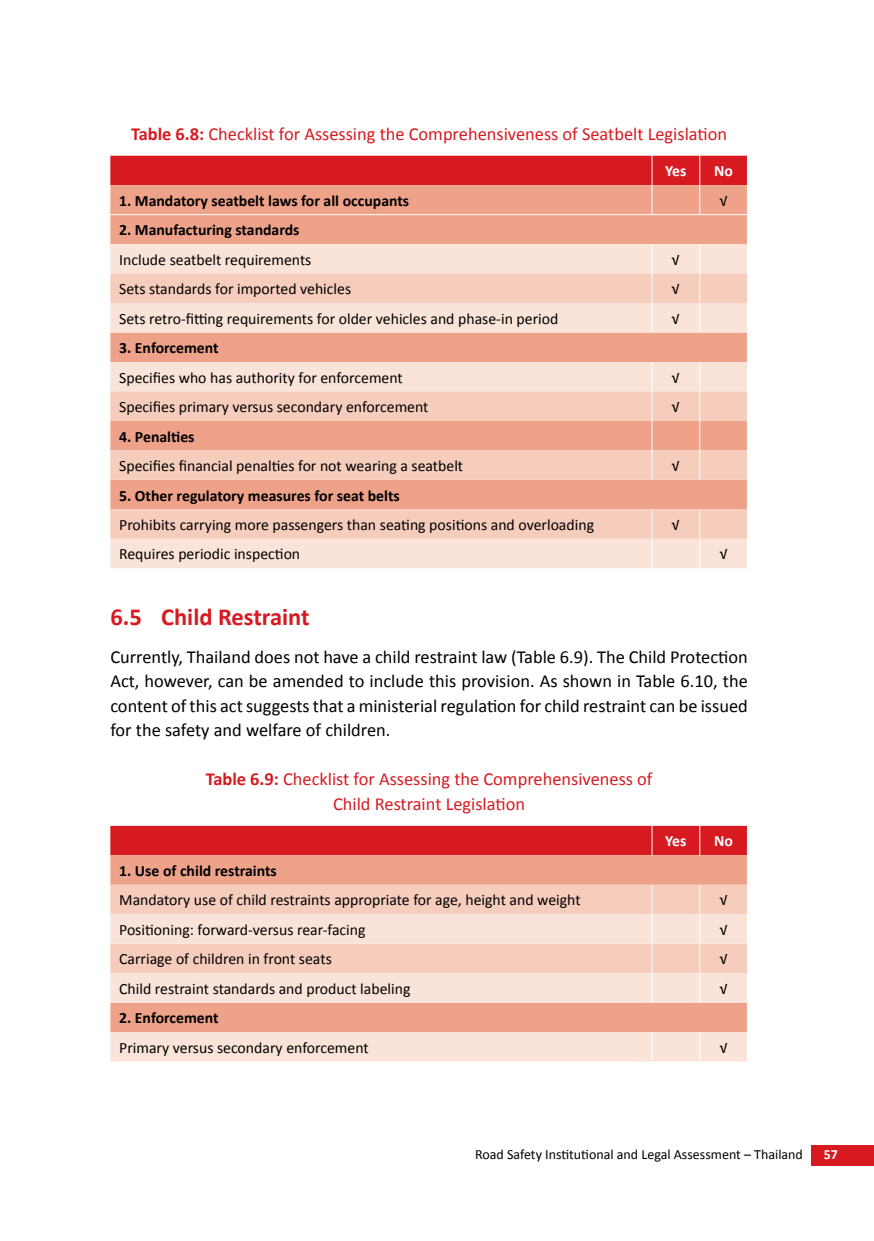
<style>
.page{position:relative;width:874px;height:1241px;background:#fff}
.page>*{position:absolute;margin:0;border:0;box-sizing:border-box;transform-origin:0 0}
.t1{font:700 24.5px "Calibri";color:#d71920}
.t2{font:18.38px/24.5px "Calibri";color:#000;text-align:justify}
.t3{font:18.38px/24.5px "Calibri";color:#d71920;text-align:center}
.t4{font:15.75px "Calibri";color:#000}
.t5{font:700 15.75px "Calibri";color:#000}
.t6{font:700 15.75px "Calibri";color:#fff}
.t7{font:14px "Calibri";color:#000}
.t8{font:700 14px "Calibri";color:#fff}
.s1{font-weight:700}
</style>
<div class="page">
<div style="left:810px;top:1144px;width:63px;height:21px;background:#d71920"></div>
<div style="left:110px;top:538px;width:636px;height:30px;background:#fae4d9"></div>
<svg style="left:110px;top:273px;width:636px;height:265px;background:#f3c4b2"></svg>
<hr style="left:651px;top:273px;width:1px;height:30px;background:#fff">
<hr style="left:699px;top:273px;width:1px;height:30px;background:#fff">
<svg style="left:651px;top:303px;width:1px;height:29px"></svg>
<svg style="left:699px;top:303px;width:1px;height:29px"></svg>
<svg style="left:746px;top:303px;width:1px;height:29px"></svg>
<svg style="left:651px;top:362px;width:1px;height:29px"></svg>
<svg style="left:699px;top:362px;width:1px;height:29px"></svg>
<svg style="left:746px;top:362px;width:1px;height:29px"></svg>
<hr style="left:651px;top:391px;width:1px;height:30px;background:#fff">
<hr style="left:699px;top:391px;width:1px;height:30px;background:#fff">
<svg style="left:651px;top:421px;width:1px;height:29px"></svg>
<svg style="left:699px;top:421px;width:1px;height:29px"></svg>
<svg style="left:746px;top:421px;width:1px;height:29px"></svg>
<hr style="left:651px;top:450px;width:1px;height:30px;background:#fff">
<hr style="left:699px;top:450px;width:1px;height:30px;background:#fff">
<svg style="left:651px;top:509px;width:1px;height:29px"></svg>
<svg style="left:699px;top:509px;width:1px;height:29px"></svg>
<hr style="left:651px;top:538px;width:1px;height:30px;background:#fff">
<hr style="left:699px;top:538px;width:1px;height:30px;background:#fff">
<svg style="left:110px;top:156px;width:637px;height:117px;background:#ea9083"></svg>
<svg style="left:746px;top:480px;width:1px;height:58px"></svg>
<hr style="left:110px;top:214px;width:541px;height:1px;background:#fff">
<hr style="left:651px;top:214px;width:48px;height:1px;background:#fff">
<hr style="left:699px;top:214px;width:48px;height:1px;background:#fff">
<div style="left:110px;top:884px;width:636px;height:30px;background:#f6cdbc"></div>
<svg style="left:110px;top:914px;width:636px;height:147px;background:#f6d2c3"></svg>
<hr style="left:651px;top:884px;width:1px;height:30px;background:#fff">
<hr style="left:699px;top:884px;width:1px;height:30px;background:#fff">
<svg style="left:651px;top:914px;width:1px;height:29px"></svg>
<svg style="left:699px;top:914px;width:1px;height:29px"></svg>
<svg style="left:746px;top:914px;width:1px;height:29px"></svg>
<hr style="left:651px;top:943px;width:1px;height:30px;background:#fff">
<hr style="left:699px;top:943px;width:1px;height:30px;background:#fff">
<svg style="left:651px;top:973px;width:1px;height:29px"></svg>
<svg style="left:699px;top:973px;width:1px;height:29px"></svg>
<hr style="left:651px;top:1031px;width:1px;height:30px;background:#fff">
<hr style="left:699px;top:1031px;width:1px;height:30px;background:#fff">
<svg style="left:746px;top:973px;width:1px;height:58px"></svg>
<svg style="left:110px;top:825px;width:637px;height:59px;background:#e26057"></svg>
<p class="t3" style="left:131px;top:121px;width:597px"><span class="s1">Table 6.8:</span> Checklist for Assessing the Comprehensiveness of Seatbelt Legislation</p>
<p class="t6" style="left:665px;top:161px;width:23px">Yes</p>
<p class="t6" style="left:713px;top:161px;width:20px">No</p>
<p class="t5" style="left:119px;top:190px;width:291px">1. Mandatory seatbelt laws for all occupants</p>
<p class="t4" style="left:719px;top:191px;width:9px">√</p>
<p class="t5" style="left:119px;top:220px;width:182px">2. Manufacturing standards</p>
<p class="t4" style="left:119px;top:249px;width:194px">Include seatbelt requirements</p>
<p class="t4" style="left:671px;top:249px;width:9px">√</p>
<p class="t4" style="left:119px;top:279px;width:233px">Sets standards for imported vehicles</p>
<p class="t4" style="left:671px;top:279px;width:9px">√</p>
<p class="t4" style="left:119px;top:308px;width:440px">Sets retro-fitting requirements for older vehicles and phase-in period</p>
<p class="t4" style="left:671px;top:308px;width:9px">√</p>
<p class="t5" style="left:119px;top:338px;width:101px">3. Enforcement</p>
<p class="t4" style="left:119px;top:367px;width:285px">Specifies who has authority for enforcement</p>
<p class="t4" style="left:671px;top:367px;width:9px">√</p>
<p class="t4" style="left:119px;top:397px;width:311px">Specifies primary versus secondary enforcement</p>
<p class="t4" style="left:671px;top:397px;width:9px">√</p>
<p class="t5" style="left:119px;top:426px;width:77px">4. Penalties</p>
<p class="t4" style="left:119px;top:456px;width:345px">Specifies financial penalties for not wearing a seatbelt</p>
<p class="t4" style="left:671px;top:456px;width:9px">√</p>
<p class="t5" style="left:119px;top:485px;width:282px">5. Other regulatory measures for seat belts</p>
<p class="t4" style="left:119px;top:514px;width:476px">Prohibits carrying more passengers than seating positions and overloading</p>
<p class="t4" style="left:671px;top:514px;width:9px">√</p>
<p class="t4" style="left:119px;top:544px;width:182px">Requires periodic inspection</p>
<p class="t4" style="left:719px;top:544px;width:9px">√</p>
<h1 class="t1" style="left:110px;top:601px;width:201px">6.5 Child Restraint</h1>
<p class="t2" style="left:110px;top:644px;width:638px">Currently, Thailand does not have a child restraint law (Table 6.9). The Child Protection Act, however, can be amended to include this provision. As shown in Table 6.10, the content of this act suggests that a ministerial regulation for child restraint can be issued for the safety and welfare of children.</p>
<p class="t3" style="left:205px;top:767px;width:448px"><span class="s1">Table 6.9:</span> Checklist for Assessing the Comprehensiveness of<br>Child Restraint Legislation</p>
<p class="t6" style="left:665px;top:831px;width:23px">Yes</p>
<p class="t6" style="left:713px;top:831px;width:20px">No</p>
<p class="t5" style="left:119px;top:860px;width:159px">1. Use of child restraints</p>
<p class="t4" style="left:119px;top:890px;width:463px">Mandatory use of child restraints appropriate for age, height and weight</p>
<p class="t4" style="left:719px;top:890px;width:9px">√</p>
<p class="t4" style="left:119px;top:919px;width:248px">Positioning: forward-versus rear-facing</p>
<p class="t4" style="left:719px;top:919px;width:9px">√</p>
<p class="t4" style="left:119px;top:949px;width:214px">Carriage of children in front seats</p>
<p class="t4" style="left:719px;top:949px;width:9px">√</p>
<p class="t4" style="left:119px;top:978px;width:293px">Child restraint standards and product labeling</p>
<p class="t4" style="left:719px;top:978px;width:9px">√</p>
<p class="t5" style="left:119px;top:1007px;width:101px">2. Enforcement</p>
<p class="t4" style="left:119px;top:1037px;width:251px">Primary versus secondary enforcement</p>
<p class="t4" style="left:719px;top:1037px;width:9px">√</p>
<p class="t7" style="left:475px;top:1145px;width:329px">Road Safety Institutional and Legal Assessment – Thailand</p>
<p class="t8" style="left:823px;top:1145px;width:16px">57</p>
</div>
